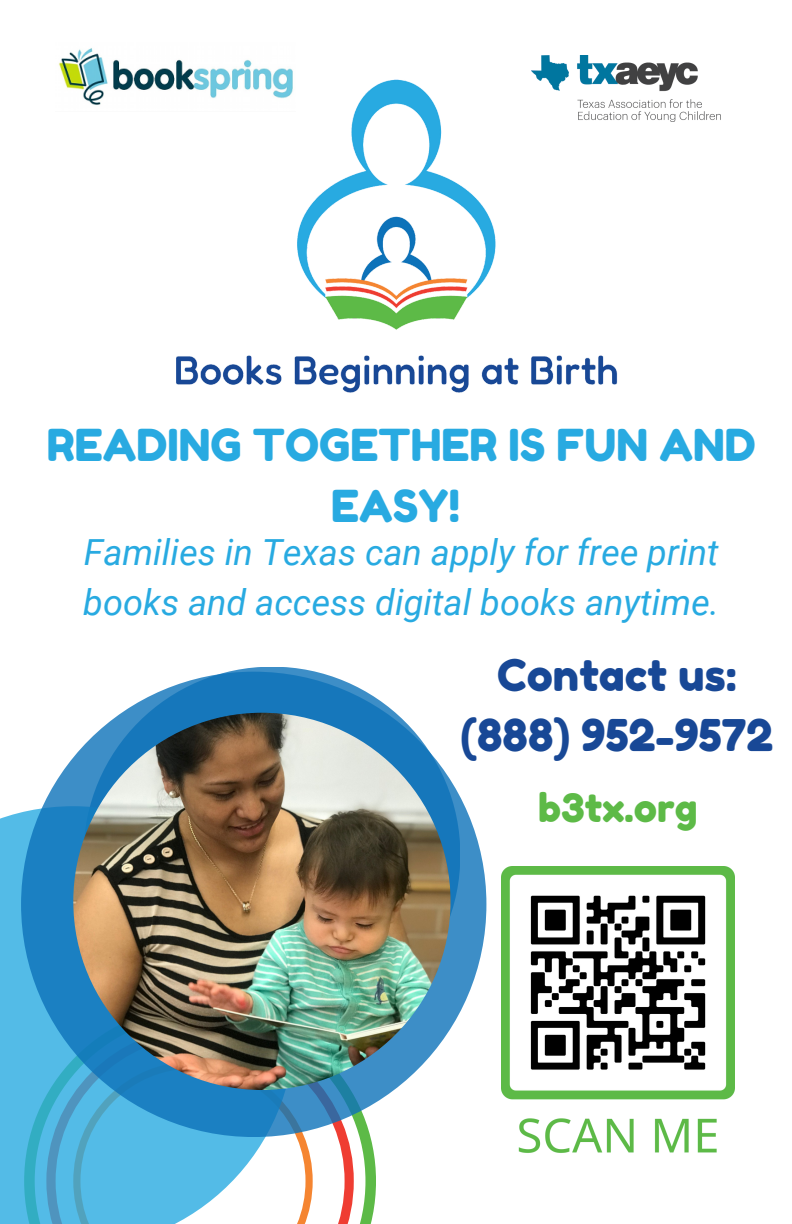
<style>
.page{position:relative;width:792px;height:1224px;background:#fff}
.page>*{position:absolute;margin:0;border:0;box-sizing:border-box;transform-origin:0 0}
.t1{font:44px/61.6px "Fredoka One";color:#28aae1;text-align:center}
.t2{font:43.6px/60px "Fredoka One";color:#184896;text-align:center}
.t3{font:39px "Fredoka One";color:#5dba47}
.t4{font:italic 36px/49.6px "Roboto";color:#28aae1}
</style>
<div class="page">
<img style="left:502px;top:867px;width:232px;height:286px">
<img style="left:176px;top:79px;width:442px;height:314px">
<img style="left:59px;top:48px;width:237px;height:79px">
<img style="left:532px;top:55px;width:189px;height:66px">
<svg style="left:354px;top:1102px;width:22px;height:122px"></svg>
<svg style="left:294px;top:1114px;width:60px;height:110px"></svg>
<svg style="left:0;top:806px;width:291px;height:418px;background:#67c1e6"></svg>
<svg style="left:21px;top:672px;width:465px;height:465px;background:#2481c0"></svg>
<img style="left:73px;top:713px;width:378px;height:377px;border-radius:50%">
<p class="t1" style="left:47px;top:414px;width:710px">READING TOGETHER IS FUN AND<br>EASY!</p>
<p class="t4" style="left:83px;top:528px;width:638px">Families in Texas can apply for free print books and access digital books anytime.</p>
<p class="t2" style="left:460px;top:645px;width:314px">Contact us: (888) 952-9572</p>
<p class="t3" style="left:538px;top:784px;width:161px">b3tx.org</p>
</div>
